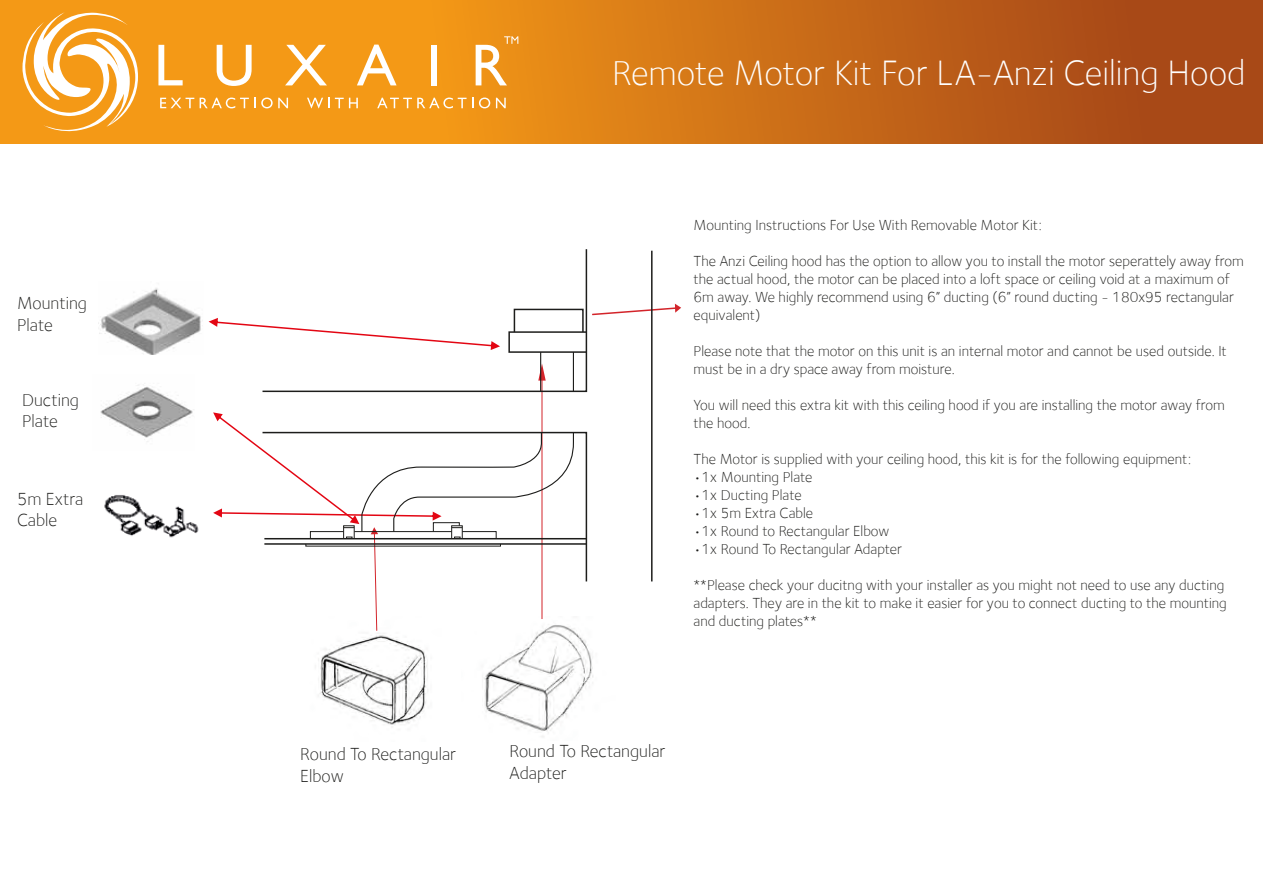
<style>
.page{position:relative;width:1263px;height:893px;background:#fff}
.page>*{position:absolute;margin:0;border:0;box-sizing:border-box;transform-origin:0 0}
.t1{font:300 36.3px "Foundry Sterling";color:#fff}
.t2{font:300 18px/21.6px "Foundry Sterling";color:#1d1d1b}
.t3{font:300 15px/18px "Foundry Sterling";color:#1d1d1b}
</style>
<div class="page">
<svg style="left:0;top:0;width:1263px;height:143px;background:#d17417"></svg>
<svg style="left:21px;top:12px;width:117px;height:126px"></svg>
<svg style="left:158px;top:45px;width:25px;height:40px"></svg>
<svg style="left:217px;top:45px;width:35px;height:41px"></svg>
<svg style="left:285px;top:45px;width:42px;height:40px"></svg>
<svg style="left:357px;top:45px;width:40px;height:40px"></svg>
<div style="left:431px;top:45px;width:6px;height:40px;background:#fff"></div>
<svg style="left:160px;top:98px;width:34px;height:10px"></svg>
<svg style="left:200px;top:98px;width:88px;height:10px"></svg>
<svg style="left:307px;top:98px;width:51px;height:10px"></svg>
<svg style="left:377px;top:98px;width:89px;height:10px"></svg>
<svg style="left:479px;top:98px;width:11px;height:10px"></svg>
<svg style="left:496px;top:98px;width:10px;height:10px"></svg>
<svg style="left:476px;top:36px;width:42px;height:49px"></svg>
<svg style="left:592px;top:304px;width:89px;height:11px"></svg>
<svg style="left:209px;top:318px;width:52px;height:9px"></svg>
<img style="left:484px;top:628px;width:109px;height:109px">
<hr style="left:542px;top:376px;width:1px;height:243px;background:#d3242a">
<img style="left:318px;top:633px;width:110px;height:92px">
<svg style="left:574px;top:431px;width:14px;height:151px"></svg>
<hr style="left:264px;top:538px;width:322px;height:1px;background:#1d1d1b">
<hr style="left:264px;top:543px;width:322px;height:2px;background:#1d1d1b">
<hr style="left:651px;top:251px;width:1px;height:330px;background:#1d1d1b">
<svg style="left:261px;top:249px;width:327px;height:144px"></svg>
<div style="left:508px;top:331px;width:79px;height:22px;border:2px solid #1d1d1b"></div>
<div style="left:514px;top:309px;width:70px;height:24px;border:2px solid #1d1d1b"></div>
<hr style="left:540px;top:352px;width:1px;height:39px;background:#1d1d1b">
<hr style="left:573px;top:352px;width:1px;height:39px;background:#1d1d1b">
<svg style="left:213px;top:412px;width:361px;height:219px"></svg>
<img style="left:99px;top:288px;width:102px;height:66px">
<img style="left:100px;top:385px;width:94px;height:57px">
<img style="left:104px;top:495px;width:95px;height:43px">
<p class="t2" style="left:17px;top:292px;width:71px">Mounting<br>Plate</p>
<p class="t2" style="left:22px;top:389px;width:58px">Ducting<br>Plate</p>
<p class="t2" style="left:17px;top:488px;width:68px">5m Extra<br>Cable</p>
<h1 class="t1" style="left:612px;top:52px;width:635px">Remote Motor Kit For LA-Anzi Ceiling Hood</h1>
<p class="t3" style="left:694px;top:215px;width:350px">Mounting Instructions For Use With Removable Motor Kit:</p>
<p class="t3" style="left:694px;top:251px;width:552px">The Anzi Ceiling hood has the option to allow you to install the motor seperattely away from the actual hood, the motor can be placed into a loft space or ceiling void at a maximum of 6m away. We highly recommend using 6” ducting (6” round ducting - 180x95 rectangular equivalent)</p>
<p class="t3" style="left:694px;top:341px;width:535px">Please note that the motor on this unit is an internal motor and cannot be used outside. It must be in a dry space away from moisture.</p>
<p class="t3" style="left:694px;top:395px;width:533px">You will need this extra kit with this ceiling hood if you are installing the motor away from the hood.</p>
<p class="t3" style="left:694px;top:449px;width:499px">The Motor is supplied with your ceiling hood, this kit is for the following equipment:</p>
<p class="t3" style="left:694px;top:467px;width:120px">•1x Mounting Plate</p>
<p class="t3" style="left:694px;top:485px;width:110px">•1x Ducting Plate</p>
<p class="t3" style="left:694px;top:503px;width:121px">•1x 5m Extra Cable</p>
<p class="t3" style="left:694px;top:521px;width:197px">•1x Round to Rectangular Elbow</p>
<p class="t3" style="left:694px;top:539px;width:210px">•1x Round To Rectangular Adapter</p>
<p class="t3" style="left:694px;top:575px;width:535px">**Please check your ducitng with your installer as you might not need to use any ducting adapters. They are in the kit to make it easier for you to connect ducting to the mounting and ducting plates**</p>
<p class="t2" style="left:300px;top:743px;width:157px">Round To Rectangular<br>Elbow</p>
<p class="t2" style="left:509px;top:740px;width:157px">Round To Rectangular<br>Adapter</p>
</div>
